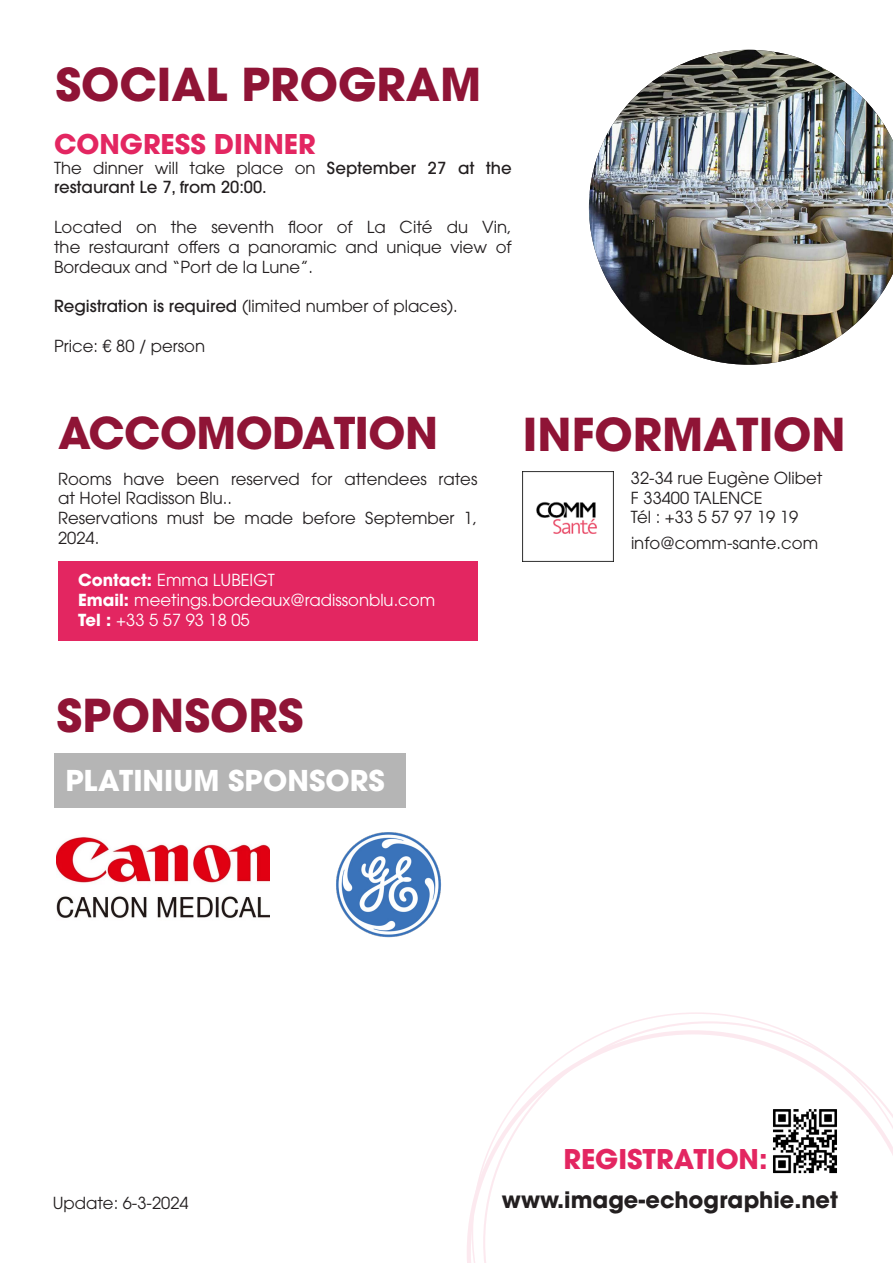
<style>
.page{position:relative;width:893px;height:1263px;background:#fff}
.page>*{position:absolute;margin:0;border:0;box-sizing:border-box;transform-origin:0 0}
.t1{font:700 45px "ITC Avant Garde Pro";color:#8f1436}
.t2{font:700 43.5px "ITC Avant Garde Pro";letter-spacing:-.01em;color:#8f1436}
.t3{font:700 28.5px "ITC Avant Garde Pro";color:#fff}
.t4{font:700 27px "ITC Avant Garde Pro";color:#e32661}
.t5{font:700 22.5px "ITC Avant Garde Pro";color:#231f20}
.t6{font:16.5px/19.8px "ITC Avant Garde Pro";color:#231f20}
.t7{font:16.5px "ITC Avant Garde Pro";color:#fff}
.t8{font:500 16.5px/19.8px "ITC Avant Garde Pro";color:#231f20}
.s1{font-weight:400}
.s2{font-weight:500}
.s3{font-weight:700}
</style>
<div class="page">
<div style="left:58px;top:561px;width:419px;height:79px;background:#e32661"></div>
<img style="left:523px;top:472px;width:90px;height:90px">
<div style="left:54px;top:753px;width:351px;height:54px;background:#b5b5b5"></div>
<img style="left:589px;top:50px;width:304px;height:315px">
<svg style="left:467px;top:1030px;width:426px;height:233px"></svg>
<img style="left:57px;top:837px;width:212px;height:81px">
<img style="left:336px;top:832px;width:105px;height:106px">
<img style="left:765px;top:1101px;width:79px;height:79px">
<p class="t1" style="left:55px;top:54px;width:427px">SOCIAL PROGRAM</p>
<p class="t4" style="left:54px;top:126px;width:263px">CONGRESS DINNER</p>
<p class="t8" style="left:54px;top:157px;width:459px"><span class="s1">The dinner will take place on</span> September 27 at the restaurant Le 7, from 20:00.</p>
<p class="t6" style="left:54px;top:217px;width:459px;text-align:justify">Located on the seventh floor of La Cité du Vin, the restaurant offers a panoramic and unique view of Bordeaux and “Port de la Lune”.</p>
<p class="t6" style="left:54px;top:296px;width:405px"><span class="s2">Registration is required</span> (limited number of places).</p>
<p class="t6" style="left:54px;top:336px;width:153px">Price: € 80 / person</p>
<p class="t2" style="left:58px;top:404px;width:382px">ACCOMODATION</p>
<p class="t6" style="left:58px;top:468px;width:421px">Rooms have been reserved for attendees rates at Hotel Radisson Blu..</p>
<p class="t6" style="left:58px;top:508px;width:421px">Reservations must be made before September 1,<br>2024.</p>
<p class="t7" style="left:78px;top:570px;width:198px"><span class="s3">Contact:</span> Emma LUBEIGT</p>
<p class="t7" style="left:78px;top:590px;width:359px"><span class="s3">Email:</span> meetings.bordeaux@radissonblu.com</p>
<p class="t7" style="left:78px;top:609px;width:173px"><span class="s3">Tel :</span> +33 5 57 93 18 05</p>
<p class="t1" style="left:523px;top:404px;width:324px">INFORMATION</p>
<p class="t6" style="left:631px;top:468px;width:193px">32-34 rue Eugène Olibet</p>
<p class="t6" style="left:631px;top:487px;width:133px">F 33400 TALENCE</p>
<p class="t6" style="left:631px;top:507px;width:169px">Tél : +33 5 57 97 19 19</p>
<p class="t6" style="left:631px;top:532px;width:189px">info@comm-sante.com</p>
<p class="t1" style="left:57px;top:685px;width:249px">SPONSORS</p>
<p class="t3" style="left:65px;top:762px;width:321px">PLATINIUM SPONSORS</p>
<p class="t4" style="left:563px;top:1141px;width:206px">REGISTRATION:</p>
<p class="t6" style="left:53px;top:1193px;width:137px">Update: 6-3-2024</p>
<p class="t5" style="left:502px;top:1185px;width:338px">www.image-echographie.net</p>
</div>
